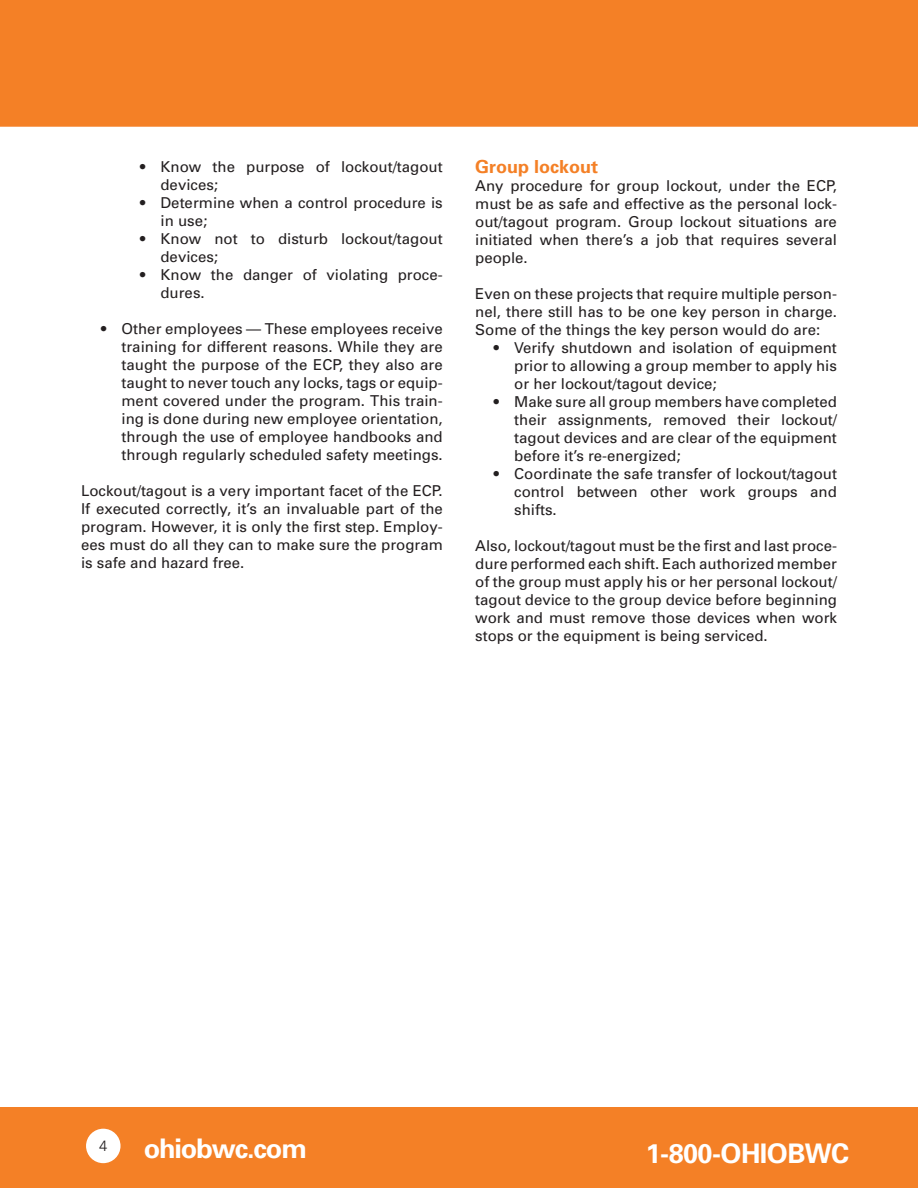
<style>
.page{position:relative;width:918px;height:1188px;background:#fff}
.page>*{position:absolute;margin:0;border:0;box-sizing:border-box;transform-origin:0 0}
.t1{font:700 27px "Univers";letter-spacing:-.03em;color:#fff}
.head{font:700 18px "Univers";color:#f48026}
.bull{font:15px/18px "Univers";color:#231f20}
.Paragraph_Style_1{font:15px/18px "Univers";color:#231f20;text-align:justify}
.s1{font-weight:300;font-stretch:condensed}
</style>
<div class="page">
<div style="left:0;top:0;width:918px;height:127px;background:#f48026"></div>
<div style="left:0;top:1107px;width:918px;height:81px;background:#f48026"></div>
<div style="left:85px;top:1128px;width:36px;height:36px;background:#fff;border-radius:50%"></div>
<div style="left:85px;top:1127px;width:37px;height:38px;border:2px solid #f48026;border-radius:50%"></div>
<svg style="left:87px;top:1129px;width:20px;height:22px"></svg>
<p class="bull" style="left:160px;top:157px;width:284px;text-indent:-22px"><span class="s1">•</span> Know the purpose of lockout/tagout devices;</p>
<p class="bull" style="left:160px;top:193px;width:284px;text-indent:-22px"><span class="s1">•</span> Determine when a control procedure is in use;</p>
<p class="bull" style="left:160px;top:229px;width:284px;text-indent:-22px"><span class="s1">•</span> Know not to disturb lockout/tagout devices;</p>
<p class="bull" style="left:160px;top:265px;width:284px;text-indent:-22px"><span class="s1">•</span> Know the danger of violating proce&shy;dures.</p>
<p class="bull" style="left:122px;top:319px;width:323px;text-align:justify;text-indent:-22px"><span class="s1">•</span> Other employees — These employees receive training for different reasons. While they are taught the purpose of the ECP, they also are taught to never touch any locks, tags or equip&shy;ment covered under the program. This train&shy;ing is done during new employee orientation, through the use of employee handbooks and through regularly scheduled safety meetings.</p>
<p class="Paragraph_Style_1" style="left:81px;top:481px;width:363px">Lockout/tagout is a very important facet of the ECP.<br>If executed correctly, it’s an invaluable part of the program. However, it is only the first step. Employ&shy;ees must do all they can to make sure the program is safe and hazard free.</p>
<p class="head" style="left:475px;top:155px;width:125px">Group lockout</p>
<p class="Paragraph_Style_1" style="left:475px;top:177px;width:363px">Any procedure for group lockout, under the ECP, must be as safe and effective as the personal lock&shy;out/tagout program. Group lockout situations are initiated when there’s a job that requires several people.</p>
<p class="Paragraph_Style_1" style="left:475px;top:285px;width:363px">Even on these projects that require multiple person&shy;nel, there still has to be one key person in charge.<br>Some of the things the key person would do are:</p>
<p class="bull" style="left:514px;top:339px;width:324px;text-align:justify;text-indent:-22px"><span class="s1">•</span> Verify shutdown and isolation of equipment prior to allowing a group member to apply his or her lockout/tagout device;</p>
<p class="bull" style="left:514px;top:393px;width:324px;text-align:justify;text-indent:-22px"><span class="s1">•</span> Make sure all group members have completed their assignments, removed their lockout/ tagout devices and are clear of the equipment before it’s re-energized;</p>
<p class="bull" style="left:514px;top:465px;width:324px;text-align:justify;text-indent:-22px"><span class="s1">•</span> Coordinate the safe transfer of lockout/tagout control between other work groups and shifts.</p>
<p class="Paragraph_Style_1" style="left:475px;top:537px;width:363px">Also, lockout/tagout must be the first and last proce&shy;dure performed each shift. Each authorized member of the group must apply his or her personal lockout/ tagout device to the group device before beginning work and must remove those devices when work stops or the equipment is being serviced.</p>
<p class="t1" style="left:144px;top:1131px;width:165px">ohiobwc.com</p>
<p class="t1" style="left:646px;top:1136px;width:205px">1-800-OHIOBWC</p>
</div>
